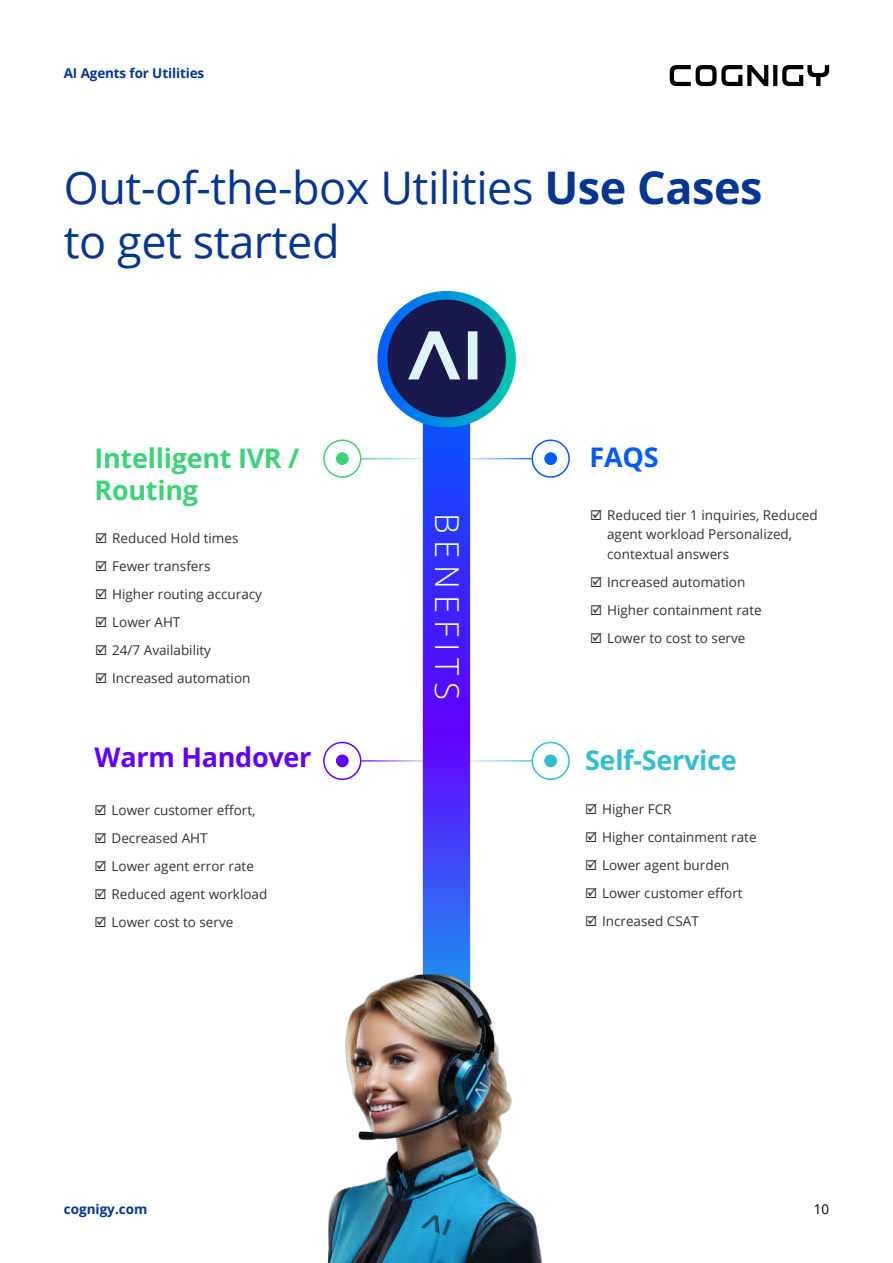
<style>
.page{position:relative;width:893px;height:1263px;background:#fff}
.page>*{position:absolute;margin:0;border:0;box-sizing:border-box;transform-origin:0 0}
.t1{font:45px/54px "Open Sans";letter-spacing:-.01em;color:#053691}
.t2{font:300 33px "Open Sans";letter-spacing:.2em;color:#fff}
.t3{font:700 27px/32.4px "Open Sans";letter-spacing:-.01em;color:#3cd278}
.t4{font:700 27px "Open Sans";letter-spacing:-.01em;color:#6200ff}
.t5{font:700 27px "Open Sans";letter-spacing:-.01em;color:#32bed2}
.t6{font:700 27px "Open Sans";color:#025afb}
.t7{font:13.5px/28px "Open Sans";color:#323232}
.t8{font:700 13.5px "Open Sans";letter-spacing:-.01em;color:#053691}
.t9{font:13.5px "Open Sans";color:#000}
.s1{font-weight:700}
</style>
<div class="page">
<div style="left:323px;top:439px;width:38px;height:39px;border:2px solid #3cd278;border-radius:50%"></div>
<div style="left:531px;top:439px;width:39px;height:39px;border:2px solid #025afb;border-radius:50%"></div>
<div style="left:323px;top:742px;width:38px;height:38px;border:2px solid #6200ff;border-radius:50%"></div>
<div style="left:531px;top:742px;width:39px;height:38px;border:2px solid #32bed2;border-radius:50%"></div>
<svg style="left:377px;top:291px;width:139px;height:670px"></svg>
<img style="left:327px;top:961px;width:215px;height:302px">
<hr style="left:361px;top:458px;width:62px;height:1px;background:#3cd278">
<hr style="left:470px;top:458px;width:61px;height:1px;background:#025afb">
<hr style="left:361px;top:760px;width:62px;height:2px;background:#6200ff">
<hr style="left:470px;top:760px;width:61px;height:2px;background:#32bed2">
<div style="left:336px;top:452px;width:13px;height:13px;background:#3cd278;border-radius:50%"></div>
<div style="left:336px;top:754px;width:13px;height:13px;background:#6200ff;border-radius:50%"></div>
<div style="left:544px;top:452px;width:13px;height:13px;background:#025afb;border-radius:50%"></div>
<div style="left:544px;top:754px;width:13px;height:13px;background:#32bed2;border-radius:50%"></div>
<svg style="left:670px;top:65px;width:159px;height:21px"></svg>
<p class="t8" style="left:64px;top:64px;width:142px">AI Agents for Utilities</p>
<h1 class="t1" style="left:64px;top:159px;width:700px">Out-of-the-box Utilities <span class="s1">Use Cases </span>to get started</h1>
<h3 class="t3" style="left:95px;top:441px;width:206px">Intelligent IVR /<br>Routing</h3>
<h3 class="t6" style="left:589px;top:438px;width:71px">FAQS</h3>
<p class="t7" style="left:112px;top:524px;width:151px">Reduced Hold times<br>Fewer transfers<br>Higher routing accuracy<br>Lower AHT<br>24/7 Availability<br>Increased automation</p>
<h2 class="t2" style="left:470px;top:513px;width:189px;rotate:90deg">BENEFITS</h2>
<p class="t7" style="left:607px;top:504px;width:212px;line-height:19.5px">Reduced tier 1 inquiries, Reduced agent workload Personalized, contextual answers</p>
<p class="t7" style="left:607px;top:567px;width:156px">Increased automation<br>Higher containment rate<br>Lower to cost to serve</p>
<h3 class="t4" style="left:95px;top:738px;width:219px">Warm Handover</h3>
<h3 class="t5" style="left:585px;top:741px;width:153px">Self-Service</h3>
<p class="t7" style="left:111px;top:796px;width:157px">Lower customer effort,<br>Decreased AHT<br>Lower agent error rate<br>Reduced agent workload<br>Lower cost to serve</p>
<p class="t7" style="left:602px;top:794px;width:156px">Higher FCR<br>Higher containment rate<br>Lower agent burden<br>Lower customer effort<br>Increased CSAT</p>
<p class="t8" style="left:64px;top:1199px;width:85px">cognigy.com</p>
<p class="t9" style="left:814px;top:1199px;width:17px">10</p>
</div>
